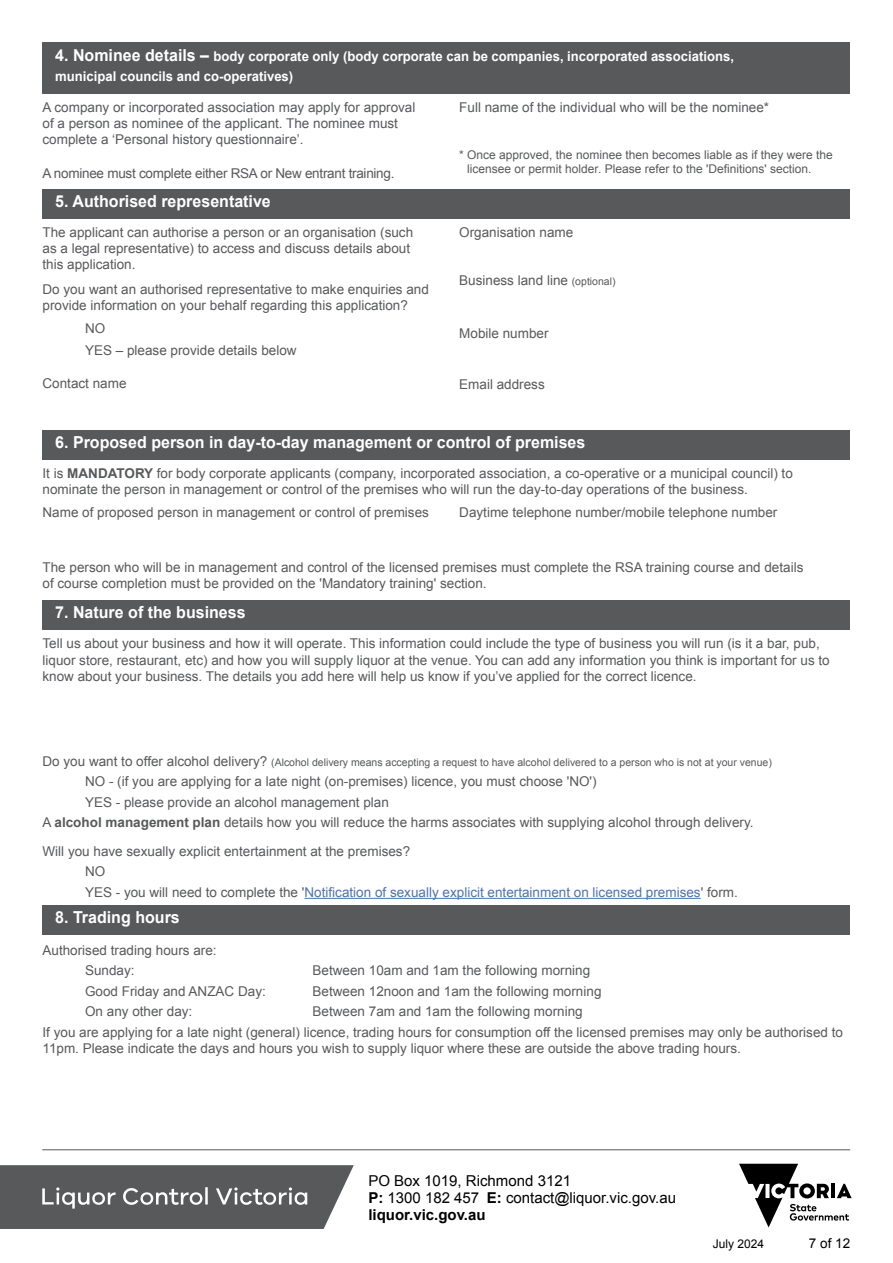
<style>
.page{position:relative;width:893px;height:1263px;background:#fff}
.page>*{position:absolute;margin:0;border:0;box-sizing:border-box;transform-origin:0 0}
.t1{font:700 16.5px "Arial";color:#fff}
.t2{font:15px/17.2px "Arial";color:#000}
.t3{font:13.5px/16.2px "Arial";color:#58595b}
.t4{font:700 13.5px/19.8px "Arial";color:#fff}
.t5{font:13.5px "Arial";letter-spacing:-.02em;color:#58595b}
.t6{font:13.5px "Arial";color:#000}
.t7{font:12px/14.4px "Arial";color:#58595b}
.t8{font:12px "Arial";color:#000}
.t9{font:10.5px "Arial";color:#58595b}
.s1{font-size:16.5px}
.s2{font-size:10.5px}
.s3{font-weight:700}
.s4{font-size:13.5px}
.s5{color:#4f73ad}
</style>
<div class="page">
<svg style="left:739px;top:1164px;width:113px;height:63px"></svg>
<hr style="left:42px;top:1149px;width:808px;height:1px;background:#58595b">
<svg style="left:0;top:1165px;width:354px;height:64px;background:#696a6c"></svg>
<div style="left:43px;top:43px;width:807px;height:51px;background:#58595b"></div>
<div style="left:43px;top:189px;width:807px;height:29px;background:#58595b"></div>
<div style="left:43px;top:430px;width:807px;height:30px;background:#58595b"></div>
<div style="left:43px;top:600px;width:807px;height:30px;background:#58595b"></div>
<hr style="left:304px;top:898px;width:397px;height:1px;background:#4f73ad">
<div style="left:43px;top:905px;width:807px;height:29px;background:#58595b"></div>
<p class="t4" style="left:55px;top:47px;width:680px"><span class="s1">4. Nominee details –</span> body corporate only (body corporate can be companies, incorporated associations, municipal councils and co-operatives)</p>
<p class="t3" style="left:43px;top:99px;width:374px">A company or incorporated association may apply for approval of a person as nominee of the applicant. The nominee must complete a ‘Personal history questionnaire’.</p>
<p class="t5" style="left:43px;top:164px;width:353px">A nominee must complete either RSA or New entrant training.</p>
<p class="t3" style="left:459px;top:99px;width:311px">Full name of the individual who will be the nominee*</p>
<p class="t7" style="left:467px;top:147px;width:367px;text-indent:-8px">* Once approved, the nominee then becomes liable as if they were the licensee or permit holder. Please refer to the 'Definitions' section.</p>
<p class="t1" style="left:55px;top:190px;width:217px">5. Authorised representative</p>
<p class="t3" style="left:43px;top:224px;width:372px">The applicant can authorise a person or an organisation (such as a legal representative) to access and discuss details about this application.</p>
<p class="t3" style="left:43px;top:281px;width:388px">Do you want an authorised representative to make enquiries and provide information on your behalf regarding this application?</p>
<p class="t3" style="left:85px;top:317px;width:213px;line-height:22.5px">NO<br>YES – please provide details below</p>
<p class="t3" style="left:43px;top:376px;width:86px">Contact name</p>
<p class="t3" style="left:459px;top:224px;width:116px">Organisation name</p>
<p class="t3" style="left:459px;top:273px;width:158px">Business land line <span class="s2">(optional)</span></p>
<p class="t3" style="left:459px;top:326px;width:91px">Mobile number</p>
<p class="t3" style="left:459px;top:376px;width:87px">Email address</p>
<p class="t1" style="left:55px;top:431px;width:532px">6. Proposed person in day-to-day management or control of premises</p>
<p class="t3" style="left:43px;top:465px;width:752px">It is <span class="s3">MANDATORY</span> for body corporate applicants (company, incorporated association, a co-operative or a municipal council) to nominate the person in management or control of the premises who will run the day-to-day operations of the business.</p>
<p class="t3" style="left:43px;top:504px;width:388px">Name of proposed person in management or control of premises</p>
<p class="t3" style="left:459px;top:504px;width:320px">Daytime telephone number/mobile telephone number</p>
<p class="t3" style="left:43px;top:559px;width:762px">The person who will be in management and control of the licensed premises must complete the RSA training course and details of course completion must be provided on the 'Mandatory training' section.</p>
<p class="t1" style="left:55px;top:601px;width:192px">7. Nature of the business</p>
<p class="t3" style="left:43px;top:636px;width:789px">Tell us about your business and how it will operate. This information could include the type of business you will run (is it a bar, pub, liquor store, restaurant, etc) and how you will supply liquor at the venue. You can add any information you think is important for us to know about your business. The details you add here will help us know if you’ve applied for the correct licence.</p>
<p class="t9" style="left:43px;top:755px;width:731px"><span class="s4">Do you want to offer alcohol delivery?</span> (Alcohol delivery means accepting a request to have alcohol delivered to a person who is not at your venue)</p>
<p class="t3" style="left:85px;top:773px;width:513px">NO - (if you are applying for a late night (on-premises) licence, you must choose 'NO')</p>
<p class="t3" style="left:85px;top:794px;width:305px">YES - please provide an alcohol management plan</p>
<p class="t3" style="left:43px;top:814px;width:713px">A <span class="s3">alcohol management plan</span> details how you will reduce the harms associates with supplying alcohol through delivery.</p>
<p class="t3" style="left:85px;top:841px;width:654px;line-height:20.4px;text-indent:-43px">Will you have sexually explicit entertainment at the premises?<br>NO<br>YES - you will need to complete the '<span class="s5">Notification of sexually explicit entertainment on licensed premises</span>' form.</p>
<p class="t1" style="left:55px;top:906px;width:126px">8. Trading hours</p>
<p class="t3" style="left:85px;top:940px;width:133px;line-height:20.4px;text-indent:-43px">Authorised trading hours are:<br>Sunday:</p>
<p class="t3" style="left:313px;top:963px;width:279px">Between 10am and 1am the following morning</p>
<p class="t3" style="left:85px;top:983px;width:182px">Good Friday and ANZAC Day:</p>
<p class="t3" style="left:313px;top:983px;width:290px">Between 12noon and 1am the following morning</p>
<p class="t3" style="left:85px;top:1004px;width:109px">On any other day:</p>
<p class="t3" style="left:43px;top:1001px;width:802px;line-height:20.4px;text-indent:270px">Between 7am and 1am the following morning<br>If you are applying for a late night (general) licence, trading hours for consumption off the licensed premises may only be authorised to</p>
<p class="t3" style="left:43px;top:1040px;width:700px">11pm. Please indicate the days and hours you wish to supply liquor where these are outside the above trading hours.</p>
<p class="t2" style="left:368px;top:1172px;width:309px">PO Box 1019, Richmond 3121<br><span class="s3">P:</span> 1300 182 457 <span class="s3">E:</span> contact@liquor.vic.gov.au <span class="s3">liquor.vic.gov.au</span></p>
<p class="t8" style="left:713px;top:1236px;width:53px">July 2024</p>
<p class="t6" style="left:809px;top:1234px;width:43px">7 of 12</p>
</div>
